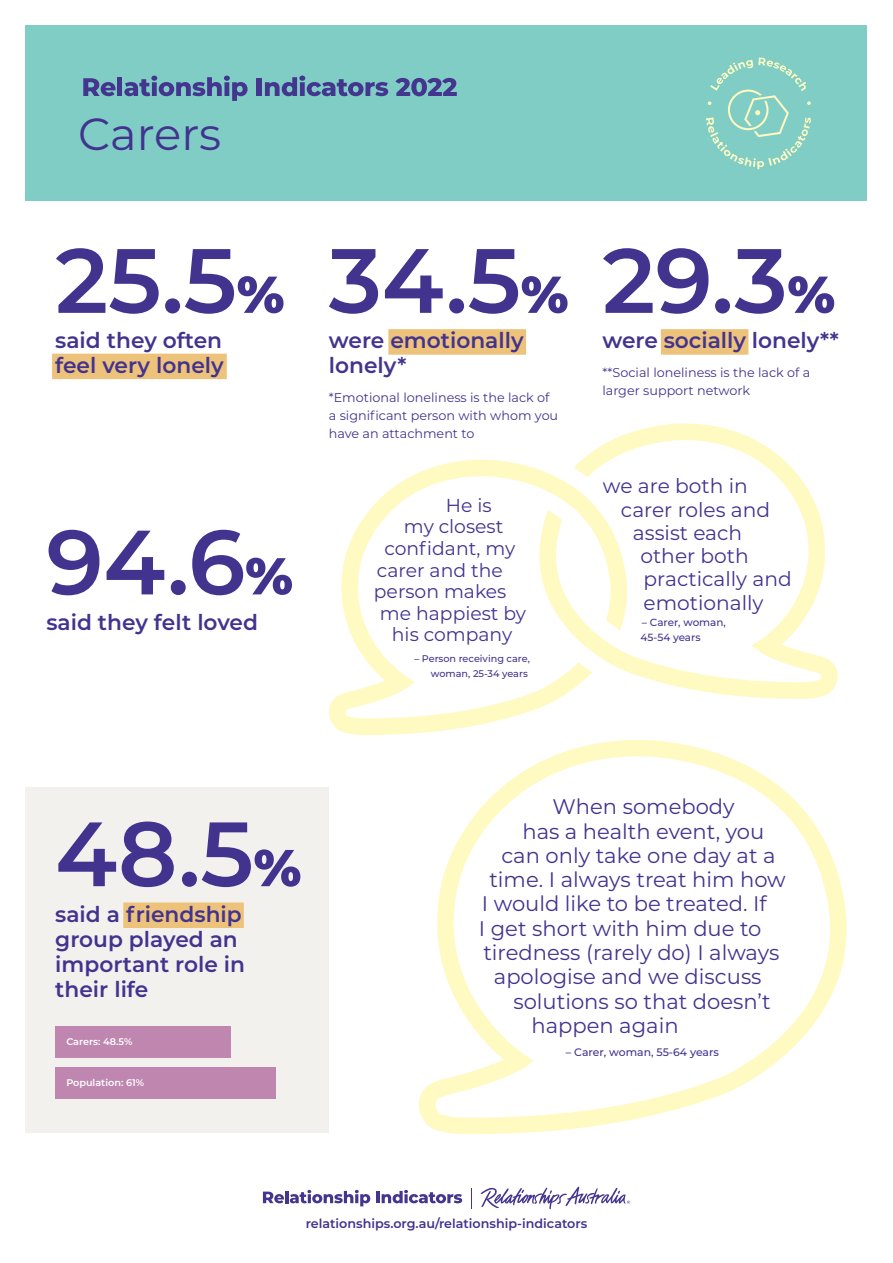
<style>
.page{position:relative;width:893px;height:1263px;background:#fff}
.page>*{position:absolute;margin:0;border:0;box-sizing:border-box;transform-origin:0 0}
.t1{font:600 91.05px "Montserrat";color:#42338f}
.t2{font:45px "Montserrat";letter-spacing:-.005em;color:#42338f}
.t3{font:600 21.75px/25px "Montserrat";color:#42338f}
.t4{font:21.15px "Montserrat";color:#42338f}
.t5{font:20.25px "Montserrat";color:#42338f}
.t6{font:18.75px "Montserrat";color:#42338f}
.t7{font:12.75px/18px "Montserrat";color:#42338f}
.t8{font:600 12.75px "Montserrat";color:#42338f}
.t9{font:500 10.8px "Montserrat";color:#42338f}
.t10{font:500 10.35px/15.8px "Montserrat";color:#42338f}
.t11{font:500 9.6px/14.9px "Montserrat";color:#42338f;text-align:right}
.t12{font:600 9.6px "Montserrat";color:#fff}
.s1{font-weight:900;font-size:51.75px}
</style>
<div class="page">
<div style="left:26px;top:26px;width:841px;height:175px;background:#7fcdc5"></div>
<svg style="left:706px;top:58px;width:105px;height:111px"></svg>
<svg style="left:263px;top:1190px;width:107px;height:16px"></svg>
<hr style="left:376px;top:1191px;width:4px;height:12px;background:#44358f">
<svg style="left:382px;top:1190px;width:80px;height:13px"></svg>
<svg style="left:471px;top:1188px;width:1px;height:20px"></svg>
<svg style="left:480px;top:1187px;width:150px;height:22px"></svg>
<svg style="left:83px;top:78px;width:33px;height:18px"></svg>
<hr style="left:118px;top:77px;width:4px;height:19px;background:#44358f">
<svg style="left:124px;top:76px;width:124px;height:25px"></svg>
<div style="left:257px;top:78px;width:5px;height:18px;background:#44358f"></div>
<svg style="left:265px;top:76px;width:123px;height:20px"></svg>
<svg style="left:395px;top:78px;width:62px;height:18px"></svg>
<div style="left:26px;top:787px;width:303px;height:345px;background:#f3f1ee"></div>
<div style="left:388px;top:329px;width:138px;height:26px;background:#edc27a"></div>
<div style="left:661px;top:329px;width:87px;height:26px;background:#edc27a"></div>
<div style="left:52px;top:354px;width:175px;height:25px;background:#edc27a"></div>
<div style="left:123px;top:902px;width:121px;height:26px;background:#edc27a"></div>
<div style="left:55px;top:1067px;width:221px;height:32px;background:#bf87b0"></div>
<div style="left:55px;top:1026px;width:175px;height:32px;background:#bf87b0"></div>
<svg style="left:418px;top:740px;width:429px;height:395px"></svg>
<svg style="left:583px;top:423px;width:255px;height:276px"></svg>
<svg style="left:329px;top:459px;width:300px;height:276px"></svg>
<h2 class="t2" style="left:78px;top:103px;width:145px">Carers</h2>
<h1 class="t1" style="left:55px;top:216px;width:231px">25.5<span class="s1">%</span></h1>
<p class="t3" style="left:55px;top:327px;width:170px">said they often feel very lonely</p>
<h1 class="t1" style="left:46px;top:497px;width:248px">94.6<span class="s1">%</span></h1>
<p class="t3" style="left:46px;top:609px;width:213px">said they felt loved</p>
<h1 class="t1" style="left:329px;top:216px;width:508px">34.5<span class="s1">%</span> 29.3<span class="s1">%</span></h1>
<p class="t3" style="left:329px;top:327px;width:196px">were emotionally lonely*</p>
<p class="t7" style="left:329px;top:388px;width:231px">*Emotional loneliness is the lack of a significant person with whom you have an attachment to</p>
<p class="t3" style="left:602px;top:327px;width:238px">were socially lonely**</p>
<p class="t7" style="left:602px;top:363px;width:209px">**Social loneliness is the lack of a larger support network</p>
<p class="t6" style="left:446px;top:492px;width:47px">He is</p>
<p class="t6" style="left:404px;top:514px;width:101px">my closest</p>
<p class="t6" style="left:384px;top:535px;width:132px">confidant, my</p>
<p class="t6" style="left:377px;top:557px;width:127px">carer and the</p>
<p class="t6" style="left:374px;top:579px;width:134px">person makes</p>
<p class="t6" style="left:380px;top:600px;width:148px">me happiest by</p>
<p class="t6" style="left:392px;top:622px;width:122px">his company</p>
<p class="t11" style="left:414px;top:651px;width:117px">– Person receiving care, woman, 25-34 years</p>
<p class="t5" style="left:603px;top:472px;width:146px">we are both in</p>
<p class="t5" style="left:621px;top:495px;width:151px">carer roles and</p>
<p class="t5" style="left:633px;top:519px;width:111px">assist each</p>
<p class="t5" style="left:640px;top:542px;width:110px">other both</p>
<p class="t5" style="left:643px;top:565px;width:150px">practically and</p>
<p class="t5" style="left:643px;top:588px;width:122px">emotionally</p>
<p class="t10" style="left:640px;top:614px;width:87px">– Carer, woman,<br>45-54 years</p>
<h1 class="t1" style="left:55px;top:789px;width:247px">48.5<span class="s1">%</span></h1>
<p class="t3" style="left:55px;top:900px;width:191px">said a friendship group played an important role in their life</p>
<p class="t12" style="left:66px;top:1035px;width:68px">Carers: 48.5%</p>
<p class="t12" style="left:66px;top:1076px;width:79px">Population: 61%</p>
<p class="t4" style="left:552px;top:792px;width:184px">When somebody</p>
<p class="t4" style="left:522px;top:816px;width:243px">has a health event, you</p>
<p class="t4" style="left:501px;top:841px;width:276px">can only take one day at a</p>
<p class="t4" style="left:489px;top:865px;width:298px">time. I always treat him how</p>
<p class="t4" style="left:482px;top:889px;width:286px">I would like to be treated. If</p>
<p class="t4" style="left:479px;top:914px;width:284px">I get short with him due to</p>
<p class="t4" style="left:483px;top:938px;width:298px">tiredness (rarely do) I always</p>
<p class="t4" style="left:494px;top:962px;width:269px">apologise and we discuss</p>
<p class="t4" style="left:513px;top:987px;width:259px">solutions so that doesn’t</p>
<p class="t4" style="left:531px;top:1011px;width:149px">happen again</p>
<p class="t9" style="left:566px;top:1044px;width:154px">– Carer, woman, 55-64 years</p>
<p class="t8" style="left:306px;top:1214px;width:283px">relationships.org.au/relationship-indicators</p>
</div>
